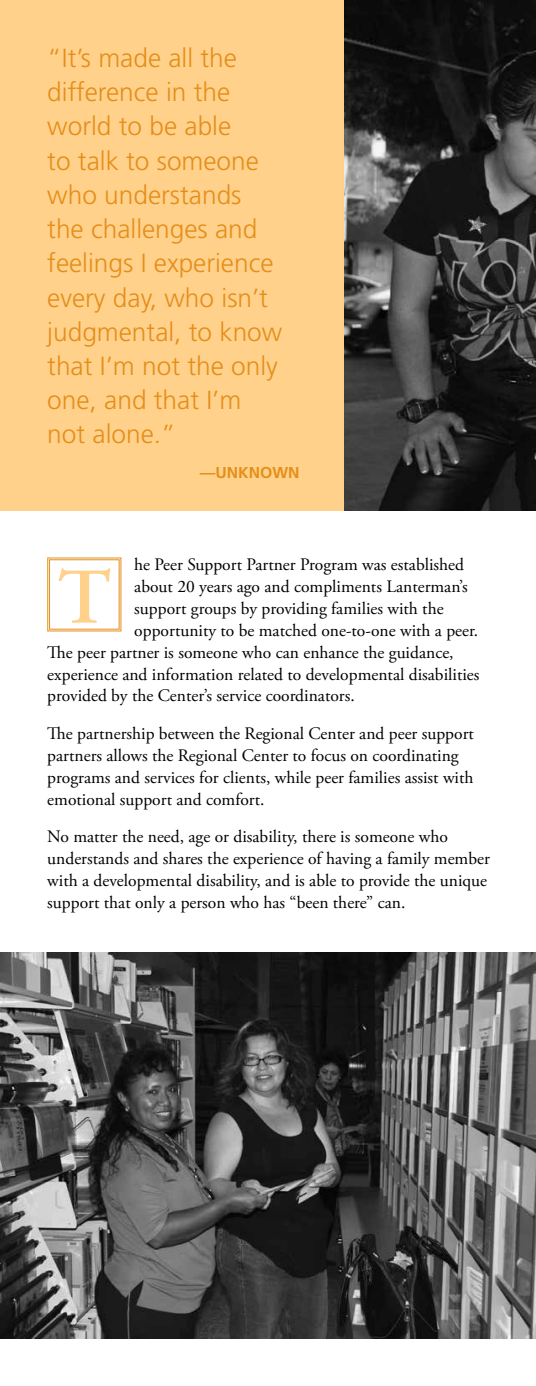
<style>
.page{position:relative;width:536px;height:1386px;background:#fff}
.page>*{position:absolute;margin:0;border:0;box-sizing:border-box;transform-origin:0 0}
.t1{font:600 78.75px "Adobe Garamond Pro";color:#ffd18b}
.t2{font:300 26.25px/34.3px "Frutiger LT Std";color:#e58e1a}
.t3{font:17.5px/21.9px "Adobe Garamond Pro";color:#000}
.t4{font:700 15.75px "Frutiger LT Std";color:#e58e1a}
</style>
<div class="page">
<div style="left:0;top:0;width:536px;height:510px;background:#ffd18b"></div>
<svg style="left:47px;top:557px;width:75px;height:75px"></svg>
<img style="left:344px;top:0;width:192px;height:510px">
<img style="left:0;top:952px;width:536px;height:386px">
<h2 class="t2" style="left:47px;top:41px;width:236px">“It’s made all the difference in the world to be able<br>to talk to someone who understands the challenges and feelings I experience every day, who isn’t judgmental, to know that I’m not the only one, and that I’m not alone.”</h2>
<p class="t4" style="left:200px;top:463px;width:101px">—UNKNOWN</p>
<p class="t3" style="left:134px;top:554px;width:331px">he Peer Support Partner Program was established</p>
<p class="t3" style="left:134px;top:576px;width:335px">about 20 years ago and compliments Lanterman’s</p>
<p class="t3" style="left:134px;top:598px;width:311px">support groups by providing families with the</p>
<p class="t3" style="left:134px;top:620px;width:345px">opportunity to be matched one-to-one with a peer.</p>
<p class="t3" style="left:47px;top:642px;width:407px">The peer partner is someone who can enhance the guidance,</p>
<p class="t3" style="left:47px;top:664px;width:433px">experience and information related to developmental disabilities</p>
<p class="t3" style="left:47px;top:686px;width:309px">provided by the Center’s service coordinators.</p>
<p class="t3" style="left:47px;top:723px;width:428px">The partnership between the Regional Center and peer support partners allows the Regional Center to focus on coordinating programs and services for clients, while peer families assist with emotional support and comfort.</p>
<p class="t3" style="left:47px;top:826px;width:444px">No matter the need, age or disability, there is someone who understands and shares the experience of having a family member with a developmental disability, and is able to provide the unique support that only a person who has “been there” can.</p>
<h1 class="t1" style="left:57px;top:552px;width:55px">T</h1>
</div>
